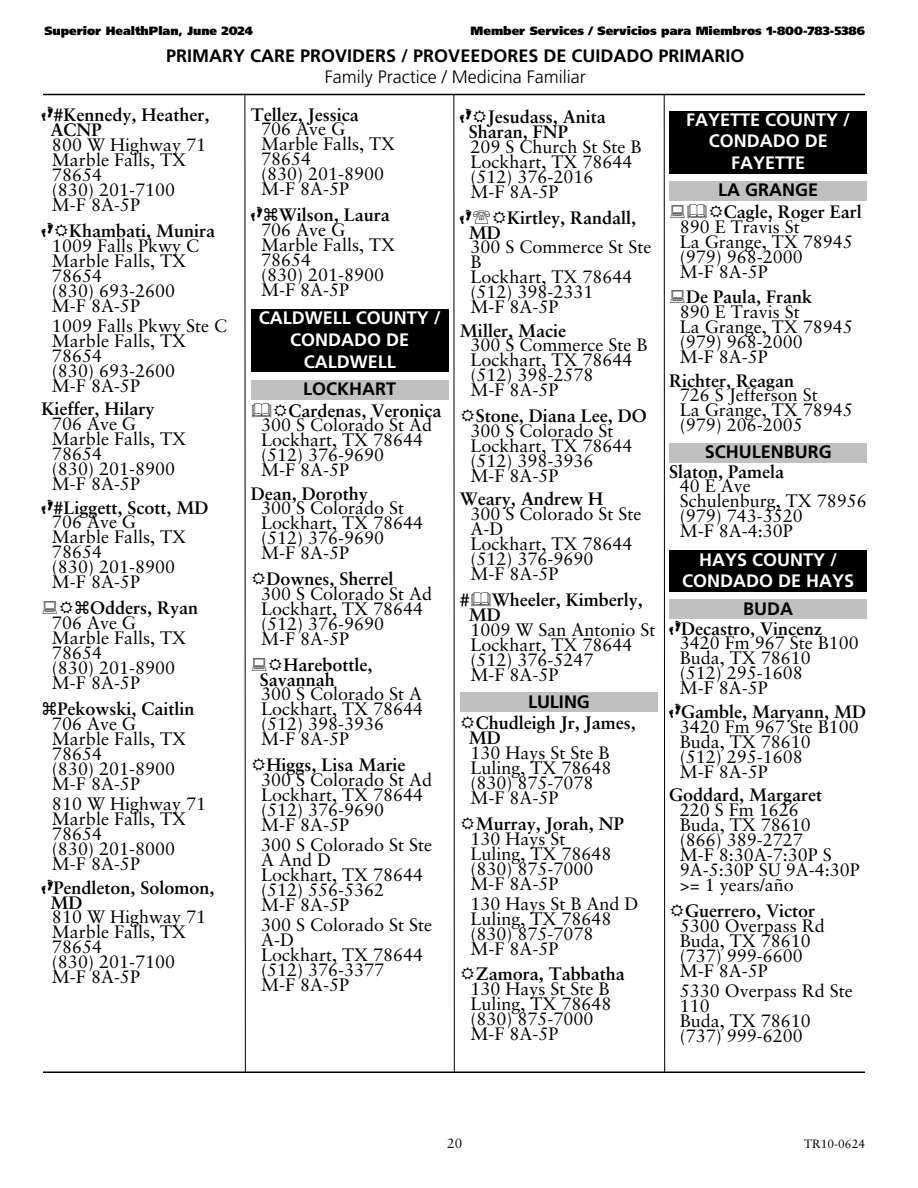
<style>
.page{position:relative;width:918px;height:1188px;background:#fff}
.page>*{position:absolute;margin:0;border:0;box-sizing:border-box;transform-origin:0 0}
.t1{font:18px/15px "Sabon LT Std";color:#000}
.t2{font:700 18px/15px "Sabon LT Std";color:#000}
.t3{font:700 18px/21.6px "Frutiger LT Std";color:#fff;text-align:center}
.t4{font:700 18px "Frutiger LT Std";color:#000}
.t5{font:300 18px "Frutiger LT Std";color:#000}
.t6{font:700 18px "Feet";color:#000}
.t7{font:13.5px "Sabon LT Std";color:#000}
.t8{font:900 12px "Frutiger LT Std";color:#000}
.t9{font:12px "Sabon LT Std";color:#000}
.s1{font-family:"Feet"}
.s2{font-family:"Feet";font-weight:700}
.s3{font-weight:700}
</style>
<div class="page">
<div style="left:251px;top:309px;width:198px;height:63px;background:#000"></div>
<div style="left:251px;top:380px;width:198px;height:19px;background:#c0c0c0"></div>
<div style="left:460px;top:693px;width:198px;height:19px;background:#c0c0c0"></div>
<div style="left:669px;top:111px;width:198px;height:62px;background:#000"></div>
<div style="left:669px;top:181px;width:198px;height:20px;background:#c0c0c0"></div>
<div style="left:669px;top:443px;width:198px;height:20px;background:#c0c0c0"></div>
<div style="left:669px;top:551px;width:198px;height:41px;background:#000"></div>
<div style="left:669px;top:600px;width:198px;height:19px;background:#c0c0c0"></div>
<hr style="left:43px;top:94px;width:822px;height:1px;background:#000">
<hr style="left:43px;top:1071px;width:822px;height:2px;background:#000">
<svg style="left:244px;top:93px;width:2px;height:979px;background:#7e7e7e"></svg>
<svg style="left:453px;top:95px;width:2px;height:977px;background:#7e7e7e"></svg>
<svg style="left:663px;top:93px;width:59px;height:979px"></svg>
<p class="t8" style="left:44px;top:26px;width:210px">Superior HealthPlan, June 2024</p>
<p class="t8" style="left:471px;top:26px;width:396px">Member Services / Servicios para Miembros 1-800-783-5386</p>
<p class="t4" style="left:166px;top:49px;width:580px">PRIMARY CARE PROVIDERS / PROVEEDORES DE CUIDADO PRIMARIO</p>
<p class="t5" style="left:325px;top:70px;width:262px">Family Practice / Medicina Familiar</p>
<p class="t2" style="left:50px;top:109px;width:160px;text-indent:-9px"><span class="s1">F</span>#Kennedy, Heather,<br>ACNP</p>
<p class="t1" style="left:52px;top:139px;width:156px">800 W Highway 71<br>Marble Falls, TX<br>78654<br>(830) 201-7100<br>M-F 8A-5P</p>
<p class="t1" style="left:52px;top:225px;width:165px;text-indent:-10px"><span class="s2">F</span> <span class="s3">Khambati, Munira<br></span>1009 Falls Pkwy C<br>Marble Falls, TX<br>78654<br>(830) 693-2600<br>M-F 8A-5P</p>
<p class="t1" style="left:52px;top:320px;width:177px">1009 Falls Pkwy Ste C<br>Marble Falls, TX<br>78654<br>(830) 693-2600<br>M-F 8A-5P</p>
<p class="t2" style="left:41px;top:403px;width:114px">Kieffer, Hilary</p>
<p class="t1" style="left:52px;top:418px;width:136px">706 Ave G<br>Marble Falls, TX<br>78654<br>(830) 201-8900<br>M-F 8A-5P</p>
<p class="t1" style="left:52px;top:502px;width:158px;text-indent:-10px"><span class="s2">F</span><span class="s3">#Liggett, Scott, MD<br></span>706 Ave G<br>Marble Falls, TX<br>78654<br>(830) 201-8900<br>M-F 8A-5P</p>
<p class="t2" style="left:90px;top:602px;width:110px">Odders, Ryan</p>
<p class="t1" style="left:52px;top:617px;width:136px">706 Ave G<br>Marble Falls, TX<br>78654<br>(830) 201-8900<br>M-F 8A-5P</p>
<p class="t2" style="left:58px;top:703px;width:139px">Pekowski, Caitlin</p>
<p class="t1" style="left:52px;top:718px;width:136px">706 Ave G<br>Marble Falls, TX<br>78654<br>(830) 201-8900<br>M-F 8A-5P</p>
<p class="t1" style="left:52px;top:798px;width:156px">810 W Highway 71<br>Marble Falls, TX<br>78654<br>(830) 201-8000<br>M-F 8A-5P</p>
<p class="t2" style="left:50px;top:882px;width:166px;text-indent:-9px"><span class="s1">F</span>Pendleton, Solomon,<br>MD</p>
<p class="t1" style="left:52px;top:911px;width:156px">810 W Highway 71<br>Marble Falls, TX<br>78654<br>(830) 201-7100<br>M-F 8A-5P</p>
<p class="t2" style="left:251px;top:109px;width:109px">Tellez, Jessica</p>
<p class="t1" style="left:261px;top:123px;width:136px">706 Ave G<br>Marble Falls, TX<br>78654<br>(830) 201-8900<br>M-F 8A-5P</p>
<p class="t1" style="left:261px;top:209px;width:136px;text-indent:-10px"><span class="s2">F</span> <span class="s3">Wilson, Laura<br></span>706 Ave G<br>Marble Falls, TX<br>78654<br>(830) 201-8900<br>M-F 8A-5P</p>
<p class="t3" style="left:259px;top:309px;width:184px">CALDWELL COUNTY /<br>CONDADO DE<br>CALDWELL</p>
<p class="t4" style="left:303px;top:382px;width:95px">LOCKHART</p>
<p class="t2" style="left:288px;top:405px;width:155px">Cardenas, Veronica</p>
<p class="t1" style="left:261px;top:419px;width:173px">300 S Colorado St Ad<br>Lockhart, TX 78644 (512) 376-9690<br>M-F 8A-5P</p>
<p class="t2" style="left:251px;top:488px;width:119px">Dean, Dorothy</p>
<p class="t1" style="left:261px;top:502px;width:164px">300 S Colorado St<br>Lockhart, TX 78644 (512) 376-9690<br>M-F 8A-5P</p>
<p class="t2" style="left:267px;top:573px;width:129px">Downes, Sherrel</p>
<p class="t1" style="left:261px;top:588px;width:173px">300 S Colorado St Ad<br>Lockhart, TX 78644 (512) 376-9690<br>M-F 8A-5P</p>
<p class="t2" style="left:260px;top:659px;width:114px;text-indent:24px">Harebottle,<br>Savannah</p>
<p class="t1" style="left:261px;top:688px;width:164px">300 S Colorado St A<br>Lockhart, TX 78644 (512) 398-3936<br>M-F 8A-5P</p>
<p class="t2" style="left:267px;top:759px;width:141px">Higgs, Lisa Marie</p>
<p class="t1" style="left:261px;top:774px;width:173px">300 S Colorado St Ad<br>Lockhart, TX 78644 (512) 376-9690<br>M-F 8A-5P</p>
<p class="t1" style="left:261px;top:839px;width:173px">300 S Colorado St Ste<br>A And D<br>Lockhart, TX 78644 (512) 556-5362<br>M-F 8A-5P</p>
<p class="t1" style="left:261px;top:919px;width:173px">300 S Colorado St Ste<br>A-D<br>Lockhart, TX 78644 (512) 376-3377<br>M-F 8A-5P</p>
<p class="t2" style="left:469px;top:111px;width:138px;text-indent:-9px"><span class="s1">F</span> Jesudass, Anita<br>Sharan, FNP</p>
<p class="t1" style="left:470px;top:141px;width:173px">209 S Church St Ste B<br>Lockhart, TX 78644 (512) 376-2016<br>M-F 8A-5P</p>
<p class="t6" style="left:460px;top:207px;width:13px">F</p>
<p class="t2" style="left:507px;top:212px;width:131px">Kirtley, Randall,</p>
<p class="t2" style="left:469px;top:227px;width:34px">MD</p>
<p class="t1" style="left:470px;top:241px;width:182px">300 S Commerce St Ste<br>B<br>Lockhart, TX 78644 (512) 398-2331<br>M-F 8A-5P</p>
<p class="t2" style="left:460px;top:325px;width:108px">Miller, Macie</p>
<p class="t1" style="left:470px;top:339px;width:178px">300 S Commerce Ste B<br>Lockhart, TX 78644 (512) 398-2578<br>M-F 8A-5P</p>
<p class="t2" style="left:476px;top:410px;width:173px">Stone, Diana Lee, DO</p>
<p class="t1" style="left:470px;top:425px;width:164px">300 S Colorado St<br>Lockhart, TX 78644 (512) 398-3936<br>M-F 8A-5P</p>
<p class="t2" style="left:460px;top:493px;width:145px">Weary, Andrew H</p>
<p class="t1" style="left:470px;top:508px;width:173px">300 S Colorado St Ste<br>A-D<br>Lockhart, TX 78644 (512) 376-9690<br>M-F 8A-5P</p>
<p class="t2" style="left:469px;top:594px;width:175px;text-indent:-9px"># Wheeler, Kimberly,<br>MD</p>
<p class="t1" style="left:470px;top:624px;width:187px">1009 W San Antonio St<br>Lockhart, TX 78644 (512) 376-5247<br>M-F 8A-5P</p>
<p class="t4" style="left:528px;top:695px;width:63px">LULING</p>
<p class="t2" style="left:469px;top:717px;width:168px;text-indent:7px">Chudleigh Jr, James,<br>MD</p>
<p class="t1" style="left:470px;top:747px;width:143px">130 Hays St Ste B<br>Luling, TX 78648 (830) 875-7078<br>M-F 8A-5P</p>
<p class="t2" style="left:476px;top:818px;width:150px">Murray, Jorah, NP</p>
<p class="t1" style="left:470px;top:833px;width:143px">130 Hays St<br>Luling, TX 78648 (830) 875-7000<br>M-F 8A-5P</p>
<p class="t1" style="left:470px;top:898px;width:170px">130 Hays St B And D<br>Luling, TX 78648 (830) 875-7078<br>M-F 8A-5P</p>
<p class="t2" style="left:476px;top:968px;width:151px">Zamora, Tabbatha</p>
<p class="t1" style="left:470px;top:983px;width:143px">130 Hays St Ste B<br>Luling, TX 78648 (830) 875-7000<br>M-F 8A-5P</p>
<p class="t3" style="left:686px;top:111px;width:166px">FAYETTE COUNTY /<br>CONDADO DE<br>FAYETTE</p>
<p class="t4" style="left:718px;top:184px;width:101px">LA GRANGE</p>
<p class="t2" style="left:724px;top:206px;width:140px">Cagle, Roger Earl</p>
<p class="t1" style="left:680px;top:221px;width:175px">890 E Travis St<br>La Grange, TX 78945 (979) 968-2000<br>M-F 8A-5P</p>
<p class="t2" style="left:686px;top:291px;width:128px">De Paula, Frank</p>
<p class="t1" style="left:680px;top:306px;width:175px">890 E Travis St<br>La Grange, TX 78945 (979) 968-2000<br>M-F 8A-5P</p>
<p class="t2" style="left:669px;top:375px;width:126px">Richter, Reagan</p>
<p class="t1" style="left:680px;top:389px;width:175px">726 S Jefferson St<br>La Grange, TX 78945 (979) 206-2005</p>
<p class="t4" style="left:705px;top:446px;width:128px">SCHULENBURG</p>
<p class="t2" style="left:669px;top:466px;width:117px">Slaton, Pamela</p>
<p class="t1" style="left:680px;top:480px;width:189px">40 E Ave<br>Schulenburg, TX 78956 (979) 743-3520<br>M-F 8A-4:30P</p>
<p class="t3" style="left:682px;top:551px;width:174px">HAYS COUNTY /<br>CONDADO DE HAYS</p>
<p class="t4" style="left:743px;top:602px;width:51px">BUDA</p>
<p class="t1" style="left:680px;top:623px;width:181px;text-indent:-10px"><span class="s2">F</span><span class="s3">Decastro, Vincenz<br></span>3420 Fm 967 Ste B100<br>Buda, TX 78610<br>(512) 295-1608<br>M-F 8A-5P</p>
<p class="t1" style="left:680px;top:706px;width:188px;text-indent:-10px"><span class="s2">F</span><span class="s3">Gamble, Maryann, MD<br></span>3420 Fm 967 Ste B100<br>Buda, TX 78610<br>(512) 295-1608<br>M-F 8A-5P</p>
<p class="t2" style="left:669px;top:789px;width:155px">Goddard, Margaret</p>
<p class="t1" style="left:680px;top:804px;width:182px">220 S Fm 1626<br>Buda, TX 78610<br>(866) 389-2727<br>M-F 8:30A-7:30P S<br>9A-5:30P SU 9A-4:30P &gt;= 1 years/año</p>
<p class="t2" style="left:685px;top:905px;width:132px">Guerrero, Victor</p>
<p class="t1" style="left:680px;top:920px;width:147px">5300 Overpass Rd<br>Buda, TX 78610 (737) 999-6600<br>M-F 8A-5P</p>
<p class="t1" style="left:680px;top:985px;width:175px">5330 Overpass Rd Ste<br>110<br>Buda, TX 78610 (737) 999-6200</p>
<p class="t7" style="left:447px;top:1138px;width:17px">20</p>
<p class="t9" style="left:804px;top:1139px;width:62px">TR10-0624</p>
</div>
